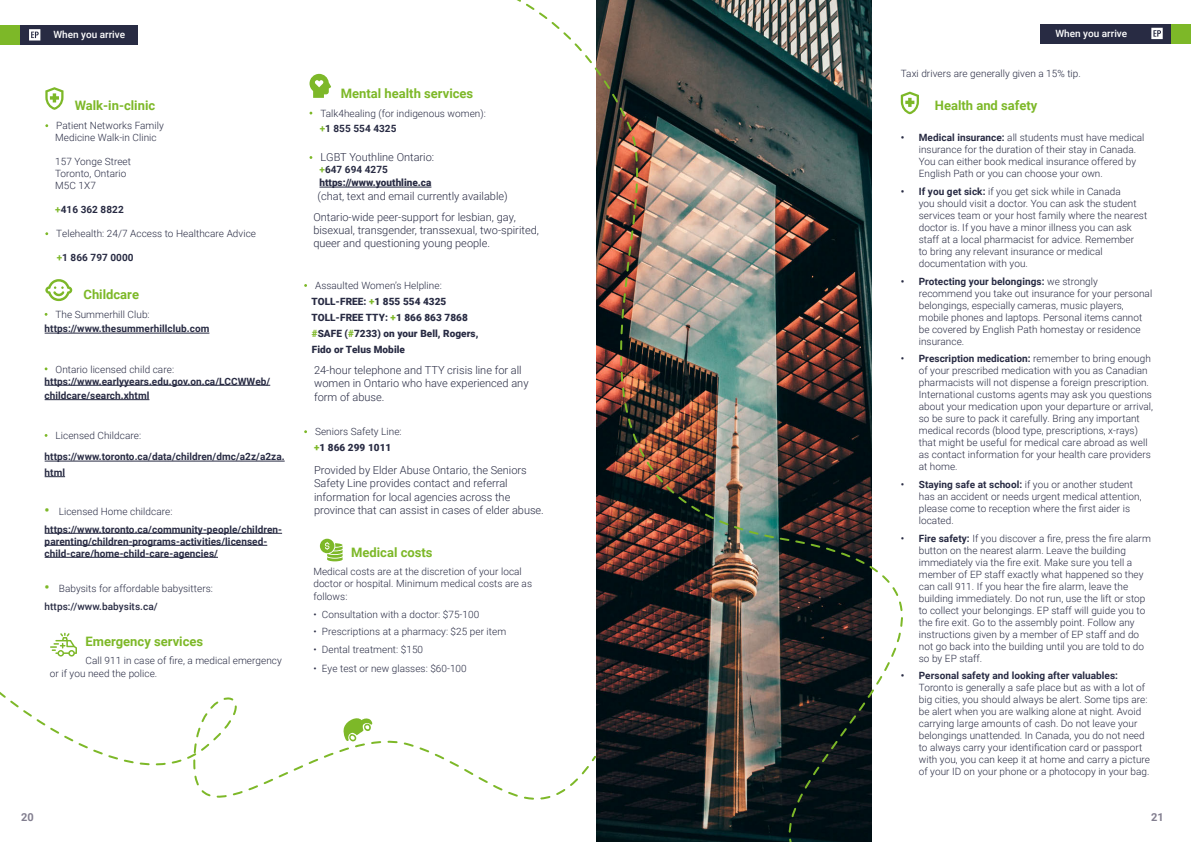
<style>
.page{position:relative;width:1191px;height:842px;background:#fff}
.page>*{position:absolute;margin:0;border:0;box-sizing:border-box;transform-origin:0 0}
.t1{font:700 13px "Roboto";color:#7db828}
.t2{font:300 11px/13.2px "Roboto";color:#282b43}
.t3{font:700 11px "Roboto";color:#827e8f}
.t4{font:300 10px/12px "Roboto";letter-spacing:.005em;color:#282b43}
.t5{font:700 10px/14.4px "Roboto";letter-spacing:.005em;color:#282b43}
.t6{font:900 10px/16px "Roboto";letter-spacing:.005em;color:#282b43}
.t7{font:500 10px "Roboto";color:#fff}
.s1{color:#7db828}
.s2{font-size:14px;color:#7db828}
.s3{font-weight:300}
.s4{font-weight:700;font-size:14px;color:#7db828}
.s5{font-weight:500}
.s6{font-weight:700;color:#7db828}
.s7{font-weight:700}
.s8{font-weight:900;color:#7db828}
.s9{font-weight:900}
</style>
<div class="page">
<svg style="left:320px;top:539px;width:22px;height:22px"></svg>
<svg style="left:50px;top:633px;width:27px;height:23px"></svg>
<svg style="left:900px;top:92px;width:19px;height:22px"></svg>
<img style="left:793px;top:0;width:79px;height:539px">
<svg style="left:793px;top:838px;width:79px;height:4px"></svg>
<div style="left:1040px;top:24px;width:131px;height:20px;background:#282b43"></div>
<div style="left:1171px;top:24px;width:20px;height:20px;background:#7db828"></div>
<svg style="left:1151px;top:28px;width:11px;height:11px"></svg>
<div style="left:20px;top:25px;width:118px;height:20px;background:#282b43"></div>
<div style="left:0;top:25px;width:20px;height:20px;background:#7db828"></div>
<svg style="left:29px;top:29px;width:11px;height:12px"></svg>
<hr style="left:319px;top:187px;width:112px;height:1px;background:#282b43">
<svg style="left:309px;top:74px;width:22px;height:24px"></svg>
<svg style="left:45px;top:87px;width:18px;height:23px"></svg>
<hr style="left:45px;top:333px;width:164px;height:1px;background:#282b43">
<hr style="left:45px;top:385px;width:225px;height:1px;background:#282b43">
<hr style="left:45px;top:399px;width:104px;height:1px;background:#282b43">
<hr style="left:45px;top:461px;width:240px;height:1px;background:#282b43">
<svg style="left:45px;top:476px;width:20px;height:1px"></svg>
<hr style="left:45px;top:533px;width:237px;height:1px;background:#282b43">
<hr style="left:45px;top:545px;width:222px;height:1px;background:#282b43">
<hr style="left:45px;top:557px;width:173px;height:1px;background:#282b43">
<svg style="left:45px;top:279px;width:27px;height:22px"></svg>
<svg style="left:0;top:692px;width:378px;height:79px"></svg>
<svg style="left:793px;top:539px;width:110px;height:299px"></svg>
<img style="left:378px;top:0;width:415px;height:842px">
<p class="t7" style="left:53px;top:27px;width:73px">When you arrive</p>
<p class="t7" style="left:1055px;top:27px;width:73px">When you arrive</p>
<h1 class="t1" style="left:75px;top:96px;width:82px">Walk-in-clinic</h1>
<p class="t4" style="left:55px;top:119px;width:110px">Patient Networks Family<br>Medicine Walk-in Clinic</p>
<p class="t4" style="left:55px;top:155px;width:77px">157 Yonge Street<br>Toronto, Ontario<br>M5C 1X7</p>
<p class="t5" style="left:55px;top:202px;width:70px"><span class="s1">+</span>416 362 8822</p>
<p class="t4" style="left:56px;top:227px;width:201px">Telehealth: 24/7 Access to Healthcare Advice</p>
<p class="t5" style="left:57px;top:250px;width:78px"><span class="s1">+</span>1 866 797 0000</p>
<h1 class="t1" style="left:83px;top:285px;width:57px">Childcare</h1>
<p class="t4" style="left:56px;top:308px;width:96px">The Summerhill Club:</p>
<p class="t5" style="left:45px;top:321px;width:166px">https://www.thesummerhillclub.com</p>
<p class="t4" style="left:56px;top:363px;width:120px">Ontario licensed child care:</p>
<p class="t5" style="left:45px;top:373px;width:227px">https://www.earlyyears.edu.gov.on.ca/LCCWWeb/ childcare/search.xhtml</p>
<p class="t4" style="left:56px;top:429px;width:87px">Licensed Childcare:</p>
<p class="t5" style="left:45px;top:449px;width:241px;line-height:15.6px">https://www.toronto.ca/data/children/dmc/a2z/a2za. html</p>
<p class="t5" style="left:45px;top:502px;width:239px;line-height:17.7px"><span class="s2">•</span> <span class="s3">Licensed Home childcare: </span>https://www.toronto.ca/community-people/children-</p>
<p class="t5" style="left:45px;top:535px;width:224px;line-height:12px">parenting/children-programs-activities/licensed&shy;child-care/home-child-care-agencies/</p>
<p class="t4" style="left:45px;top:579px;width:170px;line-height:17.7px"><span class="s4">•</span> Babysits for affordable babysitters: <span class="s5">https://www.babysits.ca/</span></p>
<h1 class="t1" style="left:85px;top:633px;width:119px">Emergency services</h1>
<p class="t4" style="left:50px;top:653px;width:233px;line-height:13.2px;text-indent:36px">Call 911 in case of fire, a medical emergency or if you need the police.</p>
<h1 class="t1" style="left:341px;top:84px;width:134px">Mental health services</h1>
<p class="t4" style="left:320px;top:105px;width:168px;line-height:15.6px">Talk4healing (for indigenous women): <span class="s6">+</span><span class="s7">1 855 554 4325</span></p>
<p class="t2" style="left:320px;top:150px;width:115px">LGBT Youthline Ontario:</p>
<p class="t6" style="left:319px;top:163px;width:113px;line-height:13.2px"><span class="s6">+</span><span class="s7">647 694 4275 </span>https://www.youthline.ca</p>
<p class="t2" style="left:317px;top:189px;width:192px">(chat, text and email currently available)</p>
<p class="t2" style="left:313px;top:210px;width:227px">Ontario-wide peer-support for lesbian, gay, bisexual, transgender, transsexual, two-spirited, queer and questioning young people.</p>
<p class="t6" style="left:311px;top:277px;width:168px;text-indent:4px"><span class="s3">Assaulted Women’s Helpline:<br></span>TOLL-FREE: <span class="s1">+</span>1 855 554 4325<br>TOLL-FREE TTY: <span class="s1">+</span>1 866 863 7868 <span class="s1">#</span>SAFE (<span class="s1">#</span>7233) on your Bell, Rogers,<br>Fido or Telus Mobile</p>
<p class="t2" style="left:314px;top:363px;width:216px">24-hour telephone and TTY crisis line for all women in Ontario who have experienced any form of abuse.</p>
<p class="t4" style="left:314px;top:424px;width:89px;line-height:15.6px">Seniors Safety Line: <span class="s8">+</span><span class="s9">1 866 299 1011</span></p>
<p class="t2" style="left:314px;top:463px;width:231px">Provided by Elder Abuse Ontario, the Seniors Safety Line provides contact and referral information for local agencies across the province that can assist in cases of elder abuse.</p>
<h1 class="t1" style="left:351px;top:543px;width:83px">Medical costs</h1>
<p class="t4" style="left:313px;top:565px;width:220px">Medical costs are at the discretion of your local doctor or hospital. Minimum medical costs are as</p>
<p class="t4" style="left:313px;top:590px;width:36px">follows:</p>
<p class="t4" style="left:313px;top:608px;width:167px">• Consultation with a doctor: $75-100</p>
<p class="t4" style="left:313px;top:625px;width:194px">• Prescriptions at a pharmacy: $25 per item</p>
<p class="t4" style="left:313px;top:643px;width:111px">• Dental treatment: $150</p>
<p class="t4" style="left:313px;top:662px;width:155px">• Eye test or new glasses: $60-100</p>
<p class="t4" style="left:900px;top:67px;width:182px">Taxi drivers are generally given a 15% tip.</p>
<h1 class="t1" style="left:934px;top:96px;width:104px">Health and safety</h1>
<p class="t4" style="left:918px;top:131px;width:227px;text-indent:-18px"><span class="s7">• Medical insurance:</span> all students must have medical insurance for the duration of their stay in Canada.<br>You can either book medical insurance offered by English Path or you can choose your own.</p>
<p class="t4" style="left:918px;top:185px;width:230px;text-indent:-18px"><span class="s7">• If you get sick:</span> if you get sick while in Canada<br>you should visit a doctor. You can ask the student services team or your host family where the nearest doctor is. If you have a minor illness you can ask staff at a local pharmacist for advice. Remember<br>to bring any relevant insurance or medical documentation with you.</p>
<p class="t4" style="left:918px;top:275px;width:235px;text-indent:-18px"><span class="s7">• Protecting your belongings:</span> we strongly recommend you take out insurance for your personal belongings, especially cameras, music players, mobile phones and laptops. Personal items cannot be covered by English Path homestay or residence insurance.</p>
<p class="t4" style="left:918px;top:352px;width:236px;text-indent:-18px"><span class="s5">•</span> <span class="s7">Prescription medication:</span> remember to bring enough of your prescribed medication with you as Canadian pharmacists will not dispense a foreign prescription.<br>International customs agents may ask you questions about your medication upon your departure or arrival, so be sure to pack it carefully. Bring any important medical records (blood type, prescriptions, x-rays) that might be useful for medical care abroad as well as contact information for your health care providers at home.</p>
<p class="t4" style="left:918px;top:478px;width:224px;text-indent:-18px"><span class="s5">•</span> <span class="s7">Staying safe at school:</span> if you or another student has an accident or needs urgent medical attention, please come to reception where the first aider is located.</p>
<p class="t4" style="left:918px;top:532px;width:234px;text-indent:-18px"><span class="s5">•</span> <span class="s7">Fire safety:</span> If you discover a fire, press the fire alarm button on the nearest alarm. Leave the building immediately via the fire exit. Make sure you tell a member of EP staff exactly what happened so they can call 911. If you hear the fire alarm, leave the building immediately. Do not run, use the lift or stop to collect your belongings. EP staff will guide you to the fire exit. Go to the assembly point. Follow any instructions given by a member of EP staff and do not go back into the building until you are told to do so by EP staff.</p>
<p class="t5" style="left:900px;top:668px;width:219px">• Personal safety and looking after valuables:</p>
<p class="t4" style="left:918px;top:681px;width:233px">Toronto is generally a safe place but as with a lot of big cities, you should always be alert. Some tips are: be alert when you are walking alone at night. Avoid carrying large amounts of cash. Do not leave your belongings unattended. In Canada, you do not need to always carry your identification card or passport with you, you can keep it at home and carry a picture of your ID on your phone or a photocopy in your bag.</p>
<p class="t3" style="left:21px;top:810px;width:14px">20</p>
<p class="t3" style="left:1151px;top:810px;width:14px">21</p>
</div>
